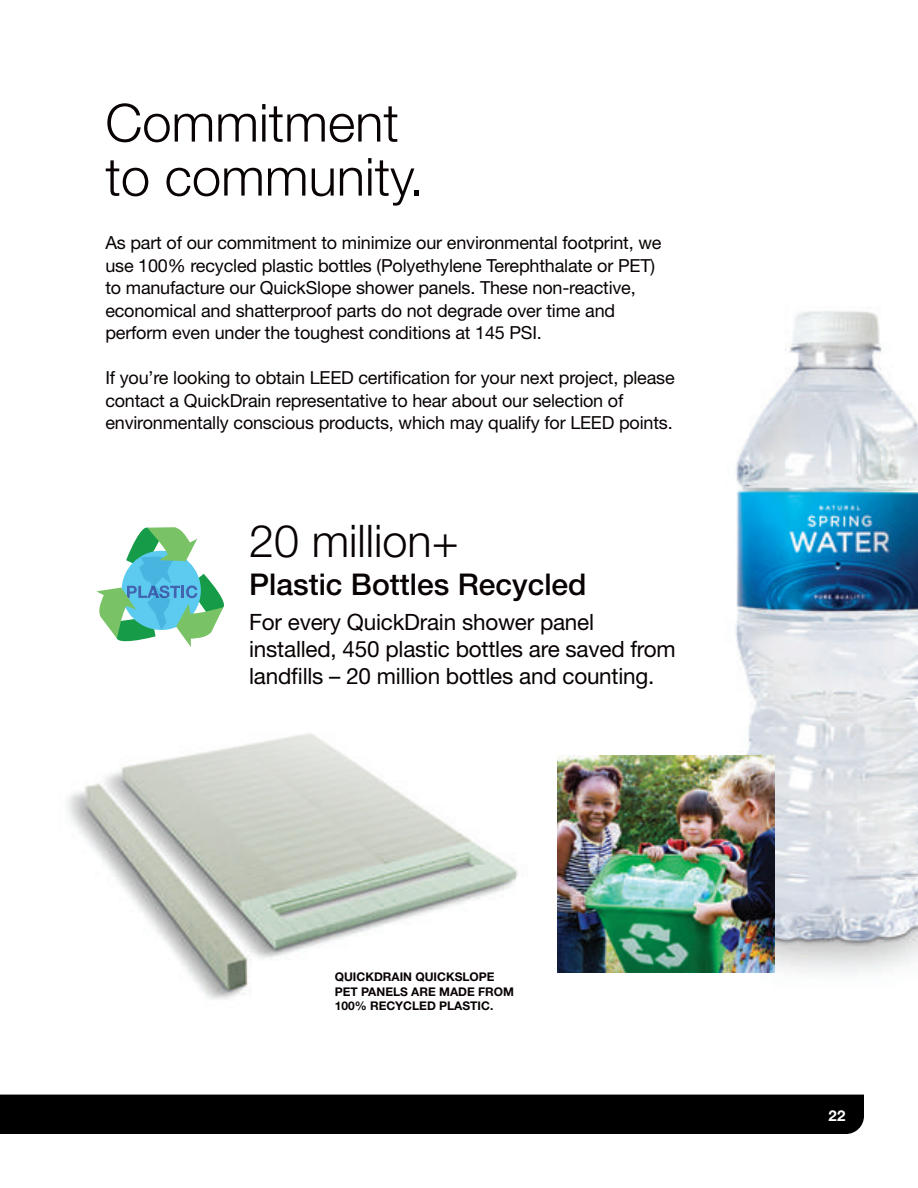
<style>
.page{position:relative;width:918px;height:1188px;background:#fff}
.page>*{position:absolute;margin:0;border:0;box-sizing:border-box;transform-origin:0 0}
.t1{font:300 52.5px/54px "Helvetica Neue LT Std";color:#080302}
.t2{font:300 45px "Helvetica Neue LT Std";color:#080302}
.t3{font:500 30px "Helvetica Neue LT Std";color:#080302}
.t4{font:22.5px/27px "Helvetica Neue LT Std";letter-spacing:-.01em;color:#080302}
.t5{font:18px/22.5px "Helvetica Neue LT Std";letter-spacing:-.01em;color:#080302}
.t6{font:700 15px "Helvetica Neue LT Std";color:#fff}
.t7{font:700 12px/14.4px "Helvetica Neue LT Std";color:#080302}
</style>
<div class="page">
<div style="left:0;top:1095px;width:864px;height:39px;background:#000"></div>
<img style="left:665px;top:311px;width:253px;height:663px">
<svg style="left:96px;top:527px;width:128px;height:120px"></svg>
<img style="left:557px;top:756px;width:218px;height:217px">
<img style="left:67px;top:733px;width:451px;height:267px">
<h1 class="t1" style="left:105px;top:95px;width:320px">Commitment to community.</h1>
<p class="t5" style="left:105px;top:231px;width:558px">As part of our commitment to minimize our environmental footprint, we use 100% recycled plastic bottles (Polyethylene Terephthalate or PET) to manufacture our QuickSlope shower panels. These non-reactive, economical and shatterproof parts do not degrade over time and perform even under the toughest conditions at 145 PSI.</p>
<p class="t5" style="left:105px;top:366px;width:571px">If you’re looking to obtain LEED certification for your next project, please contact a QuickDrain representative to hear about our selection of environmentally conscious products, which may qualify for LEED points.</p>
<h2 class="t2" style="left:249px;top:513px;width:211px">20 million+</h2>
<h3 class="t3" style="left:249px;top:566px;width:339px">Plastic Bottles Recycled</h3>
<p class="t4" style="left:249px;top:608px;width:428px">For every QuickDrain shower panel installed, 450 plastic bottles are saved from landfills – 20 million bottles and counting.</p>
<p class="t7" style="left:335px;top:970px;width:181px">QUICKDRAIN QUICKSLOPE<br>PET PANELS ARE MADE FROM<br>100% RECYCLED PLASTIC.</p>
<p class="t6" style="left:829px;top:1106px;width:18px">22</p>
</div>
